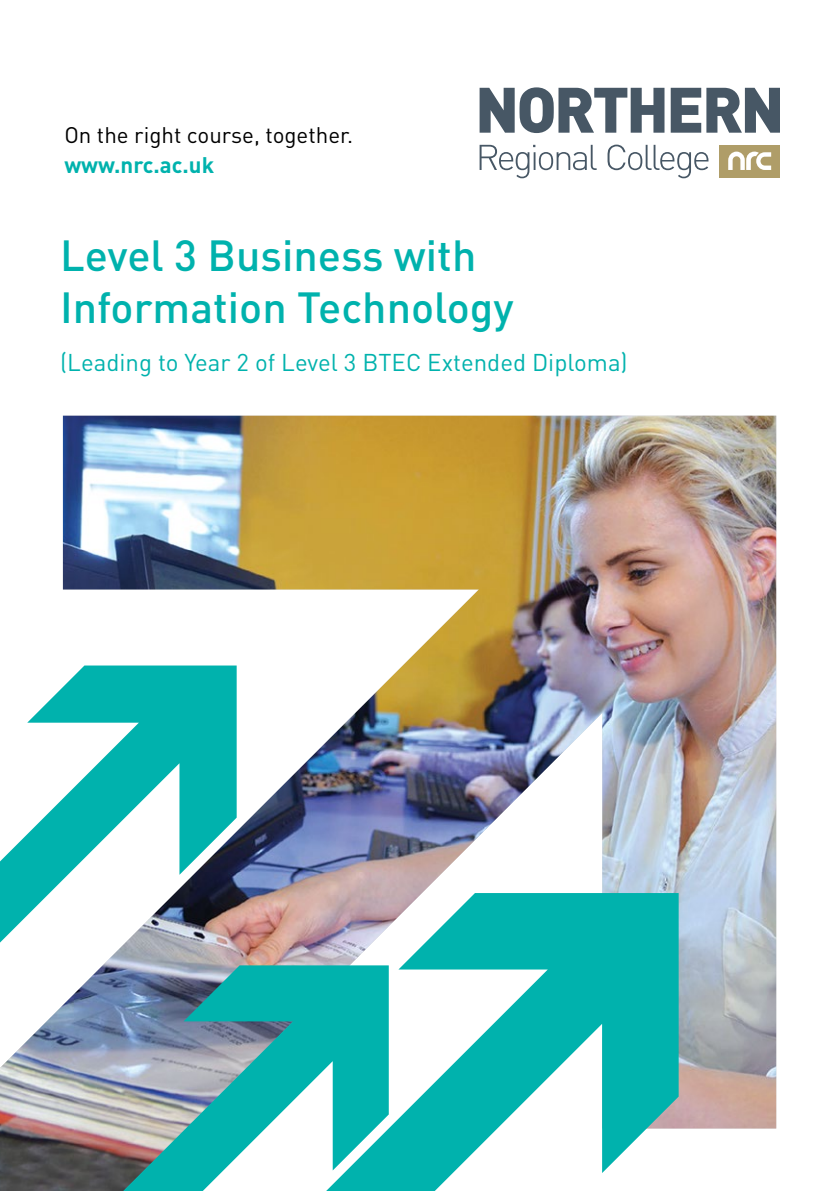
<style>
.page{position:relative;width:840px;height:1191px;background:#fff}
.page>*{position:absolute;margin:0;border:0;box-sizing:border-box;transform-origin:0 0}
.t1{font:500 43px/52px "DIN";color:#00b2ad}
.t2{font:24px "DIN";color:#00b2ad}
.t3{font:22.2px "DIN";color:#000}
.t4{font:700 22.2px "DIN";color:#00b2ad}
</style>
<div class="page">
<svg style="left:479px;top:87px;width:300px;height:46px"></svg>
<div style="left:719px;top:145px;width:60px;height:33px;background:#af9d68"></div>
<svg style="left:728px;top:152px;width:42px;height:18px"></svg>
<svg style="left:479px;top:145px;width:229px;height:33px"></svg>
<img style="left:0;top:416px;width:775px;height:775px">
<img style="left:123px;top:965px;width:203px;height:226px">
<svg style="left:326px;top:893px;width:352px;height:298px;fill:#00b2ad"></svg>
<svg style="left:0;top:665px;width:236px;height:277px"></svg>
<p class="t3" style="left:64px;top:122px;width:290px">On the right course, together.</p>
<p class="t4" style="left:64px;top:150px;width:151px">www.nrc.ac.uk</p>
<h1 class="t1" style="left:60px;top:228px;width:455px">Level 3 Business with<br>Information Technology</h1>
<p class="t2" style="left:60px;top:347px;width:569px">(Leading to Year 2 of Level 3 BTEC Extended Diploma)</p>
</div>
